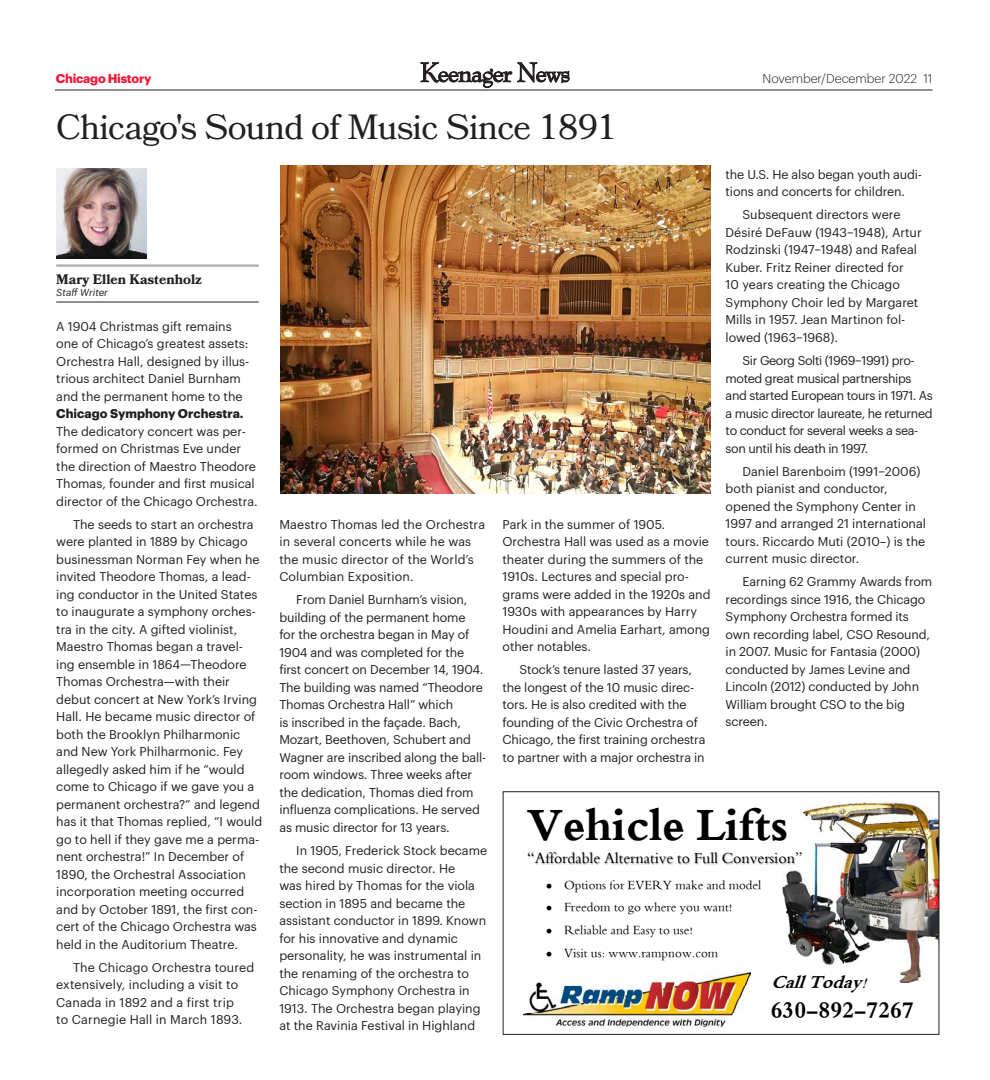
<style>
.page{position:relative;width:990px;height:1080px;background:#fff}
.page>*{position:absolute;margin:0;border:0;box-sizing:border-box;transform-origin:0 0}
.t1{font:700 48px "Traditional Arabic";color:#000}
.Heaader_30_32{font:35px "Bookmania";letter-spacing:-.02em;color:#231f20}
.t2{font:700 24px "Traditional Arabic";color:#000}
.t3{font:italic 700 18.75px "Traditional Arabic";color:#000}
.t4{font:16px "Traditional Arabic";color:#000}
.Byline_1{font:700 13.75px "Bookmania";color:#231f20}
.t5{font:13.25px "Traditional Arabic";color:#000}
.story_copy{font:12.5px/17.5px "Graphik";color:#231f20}
.story_para_1{font:12.5px/17.5px "Graphik";color:#231f20}
.story_copy-2{font:12.5px/17.5px "Graphik";letter-spacing:-.03em;color:#231f20}
.t6{font:300 12.5px "Graphik";color:#231f20}
.t7{font:700 12.5px "Graphik";letter-spacing:-.02em;color:#ed1a3b}
.Byline_2{font:italic 10px "Graphik";color:#231f20}
.s1{font-weight:700}
</style>
<div class="page">
<svg style="left:421px;top:62px;width:148px;height:26px"></svg>
<hr style="left:55px;top:90px;width:877px;height:1px;background:#231f20">
<hr style="left:56px;top:264px;width:203px;height:3px;background:#b2b3b7">
<hr style="left:56px;top:302px;width:203px;height:1px;background:#231f20">
<img style="left:56px;top:168px;width:90px;height:90px">
<img style="left:280px;top:166px;width:431px;height:327px">
<svg style="left:523px;top:801px;width:414px;height:226px"></svg>
<div style="left:503px;top:791px;width:436px;height:244px;border:1px solid #231f20"></div>
<p class="t7" style="left:56px;top:69px;width:97px">Chicago History</p>
<p class="Heaader_30_32" style="left:56px;top:106px;width:563px">Chicago's Sound of Music Since 1891</p>
<p class="t6" style="left:762px;top:69px;width:172px">November/December 2022 11</p>
<p class="Byline_1" style="left:56px;top:271px;width:147px">Mary Ellen Kastenholz</p>
<p class="Byline_2" style="left:56px;top:285px;width:53px">Staff Writer</p>
<p class="story_para_1" style="left:56px;top:316px;width:203px">A 1904 Christmas gift remains<br>one of Chicago’s greatest assets:<br>Orchestra Hall, designed by illus&shy;trious architect Daniel Burnham and the permanent home to the<br><span class="s1">Chicago Symphony Orchestra.<br></span>The dedicatory concert was per&shy;formed on Christmas Eve under the direction of Maestro Theodore<br>Thomas, founder and first musical director of the Chicago Orchestra.</p>
<p class="story_copy" style="left:56px;top:514px;width:207px;text-indent:17px">The seeds to start an orchestra were planted in 1889 by Chicago businessman Norman Fey when he invited Theodore Thomas, a lead&shy;ing conductor in the United States to inaugurate a symphony orches&shy;tra in the city. A gifted violinist,<br>Maestro Thomas began a travel&shy;ing ensemble in 1864—Theodore<br>Thomas Orchestra—with their debut concert at New York’s Irving<br>Hall. He became music director of both the Brooklyn Philharmonic and New York Philharmonic. Fey allegedly asked him if he “would come to Chicago if we gave you a permanent orchestra?” and legend has it that Thomas replied, “I would go to hell if they gave me a perma&shy;nent orchestra!” In December of<br>1890, the Orchestral Association incorporation meeting occurred and by October 1891, the first con&shy;cert of the Chicago Orchestra was held in the Auditorium Theatre.</p>
<p class="story_copy" style="left:56px;top:958px;width:199px;text-indent:17px">The Chicago Orchestra toured extensively, including a visit to<br>Canada in 1892 and a first trip<br>to Carnegie Hall in March 1893.</p>
<p class="story_copy" style="left:279px;top:514px;width:207px">Maestro Thomas led the Orchestra in several concerts while he was the music director of the World’s<br>Columbian Exposition.</p>
<p class="story_copy" style="left:279px;top:590px;width:209px;text-indent:17px">From Daniel Burnham’s vision, building of the permanent home<br>for the orchestra began in May of<br>1904 and was completed for the first concert on December 14, 1904.<br>The building was named “Theodore<br>Thomas Orchestra Hall” which<br>is inscribed in the façade. Bach,<br>Mozart, Beethoven, Schubert and<br>Wagner are inscribed along the ball&shy;room windows. Three weeks after the dedication, Thomas died from influenza complications. He served as music director for 13 years.</p>
<p class="story_copy" style="left:279px;top:841px;width:209px;text-indent:17px">In 1905, Frederick Stock became the second music director. He<br>was hired by Thomas for the viola section in 1895 and became the assistant conductor in 1899. Known for his innovative and dynamic personality, he was instrumental in the renaming of the orchestra to<br>Chicago Symphony Orchestra in<br>1913. The Orchestra began playing at the Ravinia Festival in Highland</p>
<p class="story_copy" style="left:502px;top:514px;width:210px">Park in the summer of 1905.<br>Orchestra Hall was used as a movie theater during the summers of the<br>1910s. Lectures and special pro&shy;grams were added in the 1920s and<br>1930s with appearances by Harry<br>Houdini and Amelia Earhart, among other notables.</p>
<p class="story_copy" style="left:502px;top:660px;width:205px;text-indent:17px">Stock’s tenure lasted 37 years, the longest of the 10 music direc&shy;tors. He is also credited with the founding of the Civic Orchestra of Chicago, the first training orchestra to partner with a major orchestra in</p>
<p class="story_copy" style="left:726px;top:164px;width:198px">the U.S. He also began youth audi&shy;tions and concerts for children.</p>
<p class="story_copy" style="left:726px;top:205px;width:198px;text-indent:17px">Subsequent directors were<br>Désiré DeFauw (1943–1948), Artur<br>Rodzinski (1947–1948) and Rafeal<br>Kuber. Fritz Reiner directed for<br>10 years creating the Chicago<br>Symphony Choir led by Margaret<br>Mills in 1957. Jean Martinon fol&shy;lowed (1963–1968).</p>
<p class="story_copy-2" style="left:726px;top:351px;width:209px;text-indent:17px">Sir Georg Solti (1969–1991) pro&shy;moted great musical partnerships and started European tours in 1971. As a music director laureate, he returned to conduct for several weeks a sea&shy;son until his death in 1997.</p>
<p class="story_copy" style="left:726px;top:461px;width:202px;text-indent:17px">Daniel Barenboim (1991–2006) both pianist and conductor, opened the Symphony Center in<br>1997 and arranged 21 international tours. Riccardo Muti (2010–) is the current music director.</p>
<p class="story_copy" style="left:726px;top:572px;width:208px;text-indent:17px">Earning 62 Grammy Awards from recordings since 1916, the Chicago<br>Symphony Orchestra formed its own recording label, CSO Resound, in 2007. Music for Fantasia (2000) conducted by James Levine and<br>Lincoln (2012) conducted by John<br>William brought CSO to the big screen.</p>
<p class="t1" style="left:527px;top:798px;width:263px">Vehicle Lifts</p>
<p class="t4" style="left:527px;top:848px;width:277px">“Affordable Alternative to Full Conversion”</p>
<p class="t5" style="left:546px;top:876px;width:217px">• Options for EVERY make and model</p>
<p class="t5" style="left:546px;top:899px;width:188px">• Freedom to go where you want!</p>
<p class="t5" style="left:546px;top:922px;width:149px">• Reliable and Easy to use!</p>
<p class="t5" style="left:546px;top:945px;width:174px">• Visit us: www.rampnow.com</p>
<p class="t3" style="left:771px;top:972px;width:107px">CallToday!</p>
<p class="t2" style="left:771px;top:997px;width:145px">630-892-7267</p>
</div>
